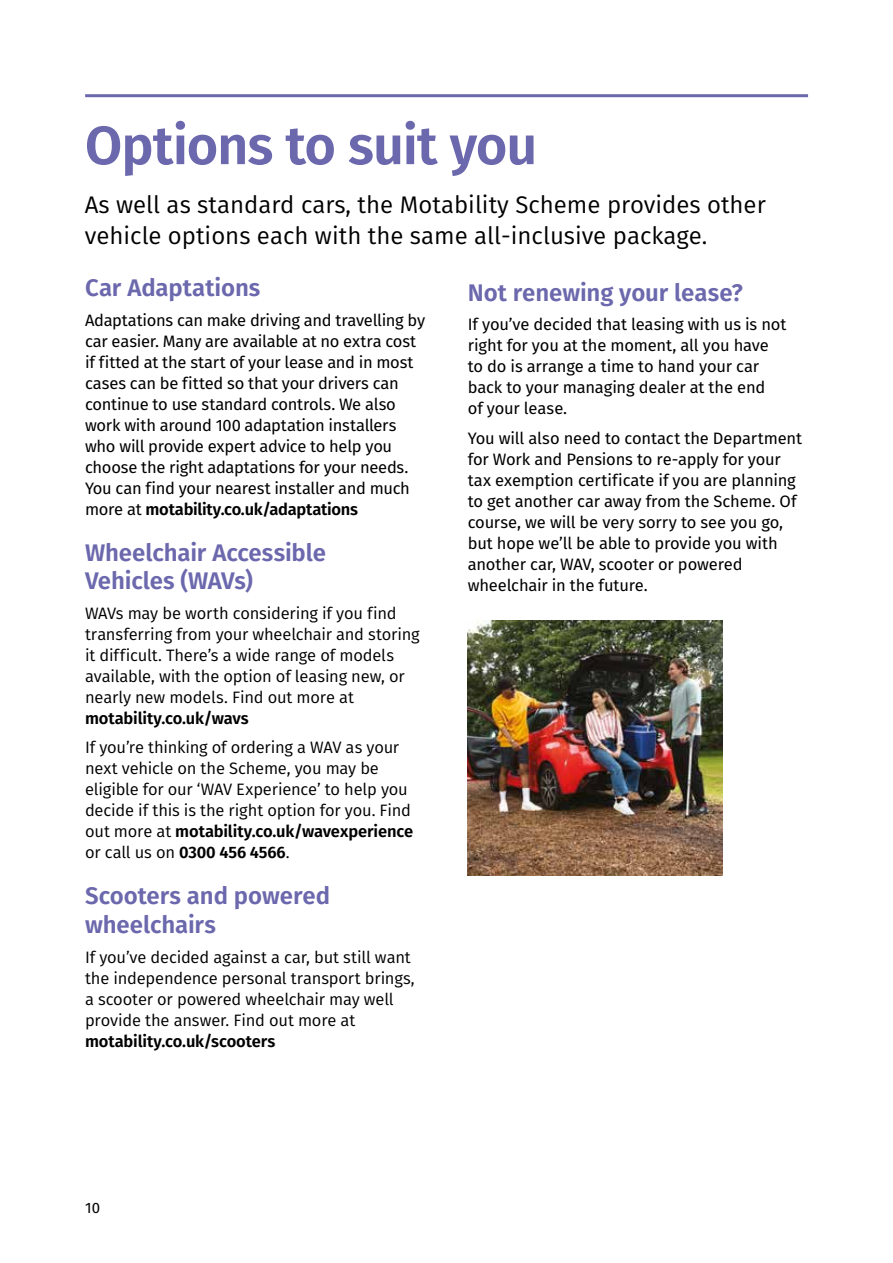
<style>
.page{position:relative;width:893px;height:1263px;background:#fff}
.page>*{position:absolute;margin:0;border:0;box-sizing:border-box;transform-origin:0 0}
.Title_3{font:600 54px "Fira Sans";letter-spacing:-.02em;color:#6c68ad}
.Intro{font:24px/31.5px "Fira Sans";color:#000}
.Title_3-2{font:600 24px/28.8px "Fira Sans";letter-spacing:-.005em;color:#6c68ad}
.Body{font:16.5px/21px "Fira Sans";letter-spacing:-.01em;color:#000}
.Title_5{font:16.5px/21px "Fira Sans";letter-spacing:-.01em;color:#000}
.Body-2{font:16.5px/21px "Fira Sans";letter-spacing:-.02em;color:#000}
.t1{font:15px "Fira Sans";color:#000}
.s1{font-weight:600}
</style>
<div class="page">
<hr style="left:892px;top:0;width:1px;height:1263px;background:#1c3f8e">
<img style="left:468px;top:620px;width:255px;height:255px">
<hr style="left:85px;top:94px;width:723px;height:3px;background:#6c68ad">
<p class="Title_3" style="left:85px;top:101px;width:454px">Options to suit you</p>
<p class="Intro" style="left:85px;top:188px;width:682px">As well as standard cars, the Motability Scheme provides other vehicle options each with the same all-inclusive package.</p>
<p class="Title_3-2" style="left:85px;top:272px;width:177px">Car Adaptations</p>
<p class="Body-2" style="left:85px;top:309px;width:342px">Adaptations can make driving and travelling by car easier. Many are available at no extra cost if fitted at the start of your lease and in most cases can be fitted so that your drivers can continue to use standard controls. We also work with around 100 adaptation installers who will provide expert advice to help you choose the right adaptations for your needs.<br>You can find your nearest installer and much more at <span class="s1">motability.co.uk/adaptations</span></p>
<p class="Title_3-2" style="left:85px;top:536px;width:242px">Wheelchair Accessible<br>Vehicles (WAVs)</p>
<p class="Body" style="left:85px;top:602px;width:336px">WAVs may be worth considering if you find transferring from your wheelchair and storing it difficult. There’s a wide range of models available, with the option of leasing new, or nearly new models. Find out more at <span class="s1">motability.co.uk/wavs</span></p>
<p class="Body" style="left:85px;top:737px;width:330px">If you’re thinking of ordering a WAV as your next vehicle on the Scheme, you may be eligible for our ‘WAV Experience’ to help you decide if this is the right option for you. Find out more at <span class="s1">motability.co.uk/wavexperience </span>or call us on <span class="s1">0300 456 4566</span>.</p>
<p class="Title_3-2" style="left:85px;top:880px;width:247px">Scooters and powered wheelchairs</p>
<p class="Body" style="left:85px;top:946px;width:331px">If you’ve decided against a car, but still want the independence personal transport brings, a scooter or powered wheelchair may well provide the answer. Find out more at <span class="s1">motability.co.uk/scooters</span></p>
<p class="Title_3-2" style="left:468px;top:276px;width:277px">Not renewing your lease?</p>
<p class="Title_5" style="left:468px;top:313px;width:320px">If you’ve decided that leasing with us is not right for you at the moment, all you have to do is arrange a time to hand your car back to your managing dealer at the end<br>of your lease.</p>
<p class="Title_5" style="left:468px;top:427px;width:336px">You will also need to contact the Department for Work and Pensions to re-apply for your tax exemption certificate if you are planning to get another car away from the Scheme. Of course, we will be very sorry to see you go, but hope we’ll be able to provide you with another car, WAV, scooter or powered wheelchair in the future.</p>
<p class="t1" style="left:85px;top:1196px;width:17px">10</p>
</div>
